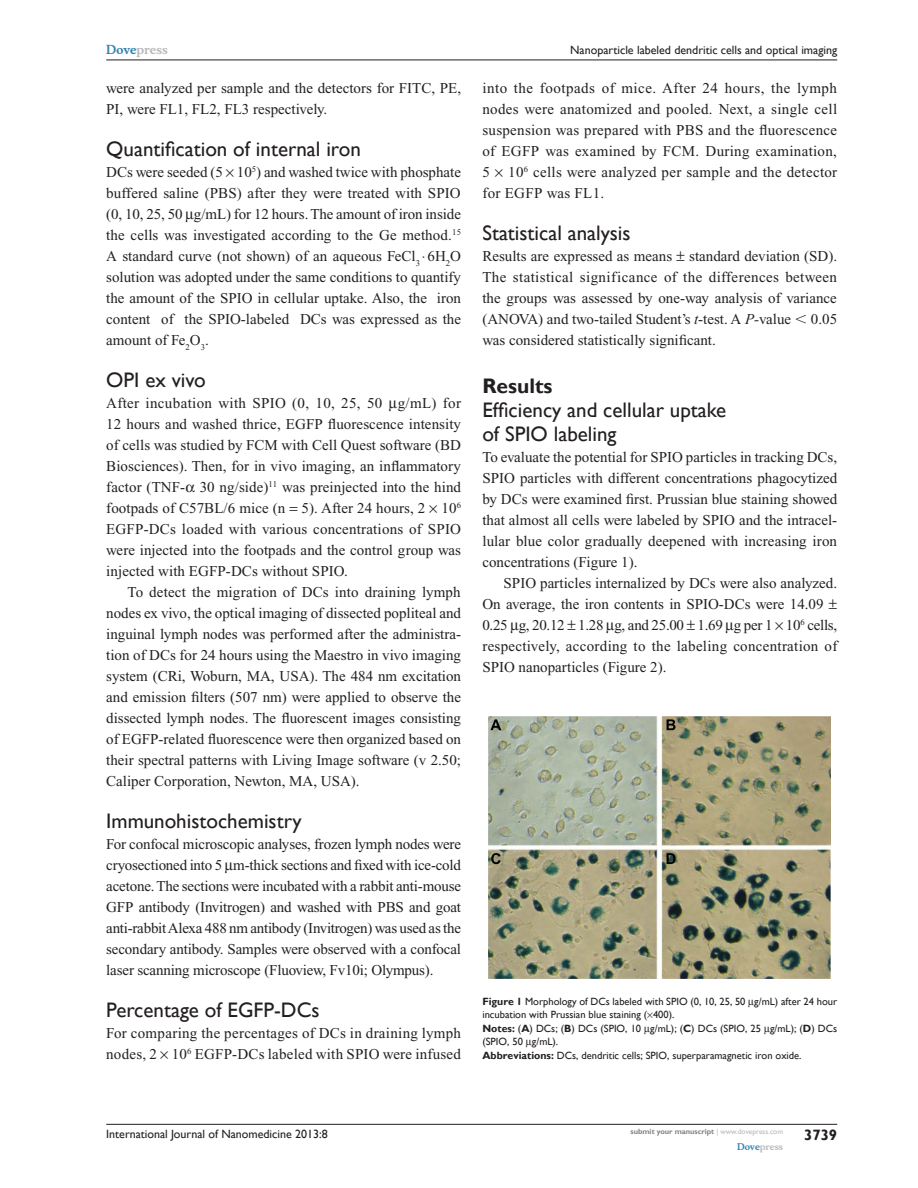
<style>
.page{position:relative;width:918px;height:1188px;background:#fff}
.page>*{position:absolute;margin:0;border:0;box-sizing:border-box;transform-origin:0 0}
.H2-after-H1{font:21px/24px "Gill Sans";color:#231f20}
.t1{font:700 21px "Gill Sans";color:#231f20}
.TxF{font:15px/21px "Times New Roman";color:#231f20;text-align:justify}
.Tx{font:15px/21px "Times New Roman";color:#231f20;text-align:justify}
.TxF-2{font:15px/21px "Times New Roman";letter-spacing:.02em;color:#231f20}
.RunFolio-R{font:700 15px "Gill Sans";color:#231f20}
.RunH-R{font:12px "Gill Sans";color:#231f20}
.RunF-R{font:12px "Gill Sans";color:#231f20}
.RunH-Brand-R{font:700 12px "Musee";color:#b8b9bc}
.FC{font:10.5px/13.5px "Gill Sans";color:#231f20}
.TSNRI{font:10.5px "Gill Sans";color:#231f20}
.RunF-Brand-R{font:700 9px "Musee";color:#b8b9bc}
.RunF-SubmityourMS-R{font:700 7.5px "Gill Sans";color:#808285}
.s1{color:#3485ae}
.s2{font-style:italic}
.s3{font-family:"Mathematical Pi One"}
.s4{font-weight:700}
.s5{font-weight:400;color:#b8b9bc}
</style>
<div class="page">
<hr style="left:106px;top:1124px;width:731px;height:1px;background:#231f20">
<hr style="left:106px;top:60px;width:731px;height:1px;background:#231f20">
<img style="left:489px;top:716px;width:342px;height:262px">
<p class="RunH-Brand-R" style="left:106px;top:43px;width:63px"><span class="s1">Dove</span>press</p>
<p class="TxF" style="left:106px;top:77px;width:356px">were analyzed per sample and the detectors for FITC, PE,<br>PI, were FL1, FL2, FL3 respectively.</p>
<h2 class="H2-after-H1" style="left:106px;top:137px;width:256px">Quantification of internal iron</h2>
<p class="TxF" style="left:106px;top:161px;width:356px">DCs were seeded (5 10<sup>5</sup>) and washed twice with phosphate buffered saline (PBS) after they were treated with SPIO (0, 10, 25, 50 g/mL) for 12 hours. The amount of iron inside the cells was investigated according to the Ge method.<sup>15<br></sup>A standard curve (not shown) of an aqueous FeCl<sub>3</sub> ⋅6H<sub>2</sub>O solution was adopted under the same conditions to quantify the amount of the SPIO in cellular uptake. Also, the iron content of the SPIO-labeled DCs was expressed as the amount of Fe<sub>2</sub>O<sub>3</sub>.</p>
<h2 class="H2-after-H1" style="left:106px;top:368px;width:101px">OPI ex vivo</h2>
<p class="TxF" style="left:106px;top:392px;width:356px">After incubation with SPIO (0, 10, 25, 50 g/mL) for 12 hours and washed thrice, EGFP fluorescence intensity of cells was studied by FCM with Cell Quest software (BD Biosciences). Then, for in vivo imaging, an inflammatory factor (TNF- 30 ng/side)<sup>11</sup> was preinjected into the hind footpads of C57BL/6 mice (n 5). After 24 hours, 2 10<sup>6<br></sup>EGFP-DCs loaded with various concentrations of SPIO were injected into the footpads and the control group was injected with EGFP-DCs without SPIO.</p>
<p class="Tx" style="left:106px;top:581px;width:356px;text-indent:21px">To detect the migration of DCs into draining lymph nodes ex vivo, the optical imaging of dissected popliteal and inguinal lymph nodes was performed after the administra&shy;tion of DCs for 24 hours using the Maestro in vivo imaging system (CRi, Woburn, MA, USA). The 484 nm excitation and emission filters (507 nm) were applied to observe the dissected lymph nodes. The fluorescent images consisting of EGFP-related fluorescence were then organized based on their spectral patterns with Living Image software (v 2.50; Caliper Corporation, Newton, MA, USA).</p>
<h2 class="H2-after-H1" style="left:106px;top:809px;width:197px">Immunohistochemistry</h2>
<p class="TxF" style="left:106px;top:833px;width:356px">For confocal microscopic analyses, frozen lymph nodes were cryosectioned into 5 m-thick sections and fixed with ice-cold acetone. The sections were incubated with a rabbit anti-mouse GFP antibody (Invitrogen) and washed with PBS and goat anti-rabbit Alexa 488 nm antibody (Invitrogen) was used as the secondary antibody. Samples were observed with a confocal laser scanning microscope (Fluoview, Fv10i; Olympus).</p>
<h2 class="H2-after-H1" style="left:106px;top:998px;width:215px">Percentage of EG FP-DCs</h2>
<p class="TxF-2" style="left:106px;top:1022px;width:356px">For comparing the percentages of DCs in draining lymph nodes, 2 10<sup>6</sup> EGFP-DCs labeled with SPIO were infused</p>
<p class="RunH-R" style="left:570px;top:43px;width:269px">Nanoparticle labeled dendritic cells and optical imaging</p>
<p class="TxF" style="left:482px;top:77px;width:356px">into the footpads of mice. After 24 hours, the lymph nodes were anatomized and pooled. Next, a single cell suspension was prepared with PBS and the fluorescence of EGFP was examined by FCM. During examination, 5 10<sup>6</sup> cells were analyzed per sample and the detector for EGFP was FL1.</p>
<h2 class="H2-after-H1" style="left:482px;top:221px;width:150px">Statistical analysis</h2>
<p class="TxF" style="left:482px;top:245px;width:356px">Results are expressed as means standard deviation (SD).<br>The statistical significance of the differences between the groups was assessed by one-way analysis of variance (ANOVA) and two-tailed Student’s <span class="s2">t</span>-test. A <span class="s2">P-</span>value <span class="s3">,</span> 0.05 was considered statistically significant.</p>
<h1 class="t1" style="left:482px;top:373px;width:72px">Results</h1>
<p class="H2-after-H1" style="left:482px;top:398px;width:245px">Efficiency and cellular uptake of SPIO labeling</p>
<p class="TxF" style="left:482px;top:446px;width:356px">To evaluate the potential for SPIO particles in tracking DCs, SPIO particles with different concentrations phagocytized by DCs were examined first. Prussian blue staining showed that almost all cells were labeled by SPIO and the intracel&shy;lular blue color gradually deepened with increasing iron concentrations (Figure 1).</p>
<p class="Tx" style="left:482px;top:572px;width:357px;text-align:left;text-indent:21px">SPIO particles internalized by DCs were also analyzed.<br>On average, the iron contents in SPIO-DCs were 14.09<br>0.25 g, 20.12 1.28 g, and 25.00 1.69 g per 1 10<sup>6</sup> cells, respectively, according to the labeling concentration of SPIO nanoparticles (Figure 2).</p>
<p class="FC" style="left:482px;top:994px;width:356px"><span class="s4">Figure 1</span> Morphology of DCs labeled with SPIO (0, 10, 25, 50 g/mL) after 24 hour incubation with Prussian blue staining ( 400).</p>
<p class="FC" style="left:482px;top:1021px;width:356px"><span class="s4">Notes:</span> (<span class="s4">A</span>) DCs; (<span class="s4">B</span>) DCs (SPIO, 10 g/mL); (<span class="s4">C</span>) DCs (SPIO, 25 g/mL); (<span class="s4">D</span>) DCs (SPIO, 50 g/mL).</p>
<p class="TSNRI" style="left:482px;top:1049px;width:321px"><span class="s4">Abbreviations:</span> DCs, dendritic cells; SPIO, superparamagnetic iron oxide.</p>
<p class="RunF-R" style="left:106px;top:1127px;width:223px">International Journal of Nanomedicine 2013:8</p>
<p class="RunF-SubmityourMS-R" style="left:631px;top:1127px;width:154px">submit your manuscript <span class="s5">| www.dovepress.com</span></p>
<p class="RunF-Brand-R" style="left:737px;top:1141px;width:48px"><span class="s1">Dove</span>press</p>
<p class="RunFolio-R" style="left:804px;top:1126px;width:35px">3739</p>
</div>
